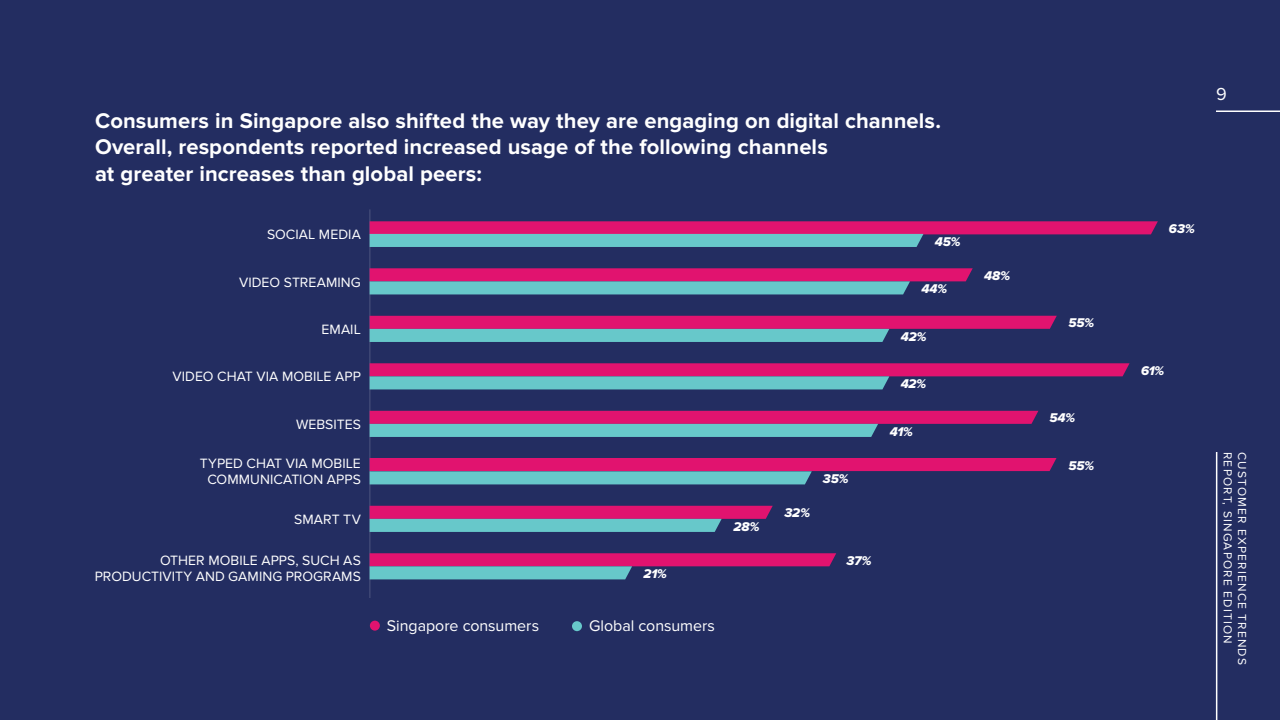
<style>
.page{position:relative;width:1280px;height:720px;background:#232d61}
.page>*{position:absolute;margin:0;border:0;box-sizing:border-box;transform-origin:0 0}
.t1{font:700 22px/26.4px "Proxima Nova";letter-spacing:.005em;color:#fff}
.t2{font:18px "Proxima Nova";color:#fff}
.t3{font:16px "Proxima Nova";color:#fff}
.t4{font:14px/16px "Proxima Nova";letter-spacing:.005em;color:#fff;text-align:center}
.t5{font:13.1px "Proxima Nova Extrabld It";letter-spacing:-.005em;color:#fff}
.t6{font:12px "Proxima Nova";letter-spacing:.1em;color:#fff}
</style>
<div class="page">
<div style="left:572px;top:621px;width:10px;height:10px;background:#67c8ca;border-radius:50%"></div>
<div style="left:370px;top:621px;width:10px;height:10px;background:#e1136f;border-radius:50%"></div>
<hr style="left:370px;top:209px;width:1px;height:389px;background:#fff">
<svg style="left:370px;top:221px;width:788px;height:26px;background:#97568c"></svg>
<svg style="left:370px;top:268px;width:603px;height:26px;background:#9d6395"></svg>
<svg style="left:370px;top:363px;width:760px;height:26px;background:#97538a"></svg>
<svg style="left:370px;top:458px;width:687px;height:26px"></svg>
<svg style="left:370px;top:506px;width:403px;height:26px;background:#9c6395"></svg>
<svg style="left:370px;top:553px;width:466px;height:26px"></svg>
<svg style="left:370px;top:316px;width:687px;height:26px;background:#995a8f"></svg>
<svg style="left:370px;top:411px;width:668px;height:26px;background:#9a5b8f"></svg>
<hr style="left:1216px;top:110px;width:64px;height:2px;background:#fff">
<hr style="left:1216px;top:452px;width:1px;height:268px;background:#fff">
<p class="t1" style="left:95px;top:108px;width:847px">Consumers in Singapore also shifted the way they are engaging on digital channels.<br>Overall, respondents reported increased usage of the following channels<br>at greater increases than global peers:</p>
<p class="t4" style="left:267px;top:226px;width:95px">SOCIAL MEDIA</p>
<p class="t4" style="left:239px;top:274px;width:123px">VIDEO STREAMING</p>
<p class="t4" style="left:322px;top:321px;width:41px">EMAIL</p>
<p class="t4" style="left:172px;top:368px;width:190px">VIDEO CHAT VIA MOBILE APP</p>
<p class="t4" style="left:296px;top:416px;width:66px">WEBSITES</p>
<p class="t4" style="left:200px;top:455px;width:163px">TYPED CHAT VIA MOBILE<br>COMMUNICATION APPS</p>
<p class="t4" style="left:294px;top:511px;width:68px">SMART TV</p>
<p class="t4" style="left:95px;top:552px;width:268px;text-align:right">OTHER MOBILE APPS, SUCH AS<br>PRODUCTIVITY AND GAMING PROGRAMS</p>
<p class="t5" style="left:643px;top:566px;width:25px">21%</p>
<p class="t3" style="left:387px;top:617px;width:154px">Singapore consumers</p>
<p class="t3" style="left:589px;top:616px;width:127px">Global consumers</p>
<p class="t5" style="left:733px;top:519px;width:28px">28%</p>
<p class="t5" style="left:785px;top:505px;width:27px">32%</p>
<p class="t5" style="left:823px;top:471px;width:27px">35%</p>
<p class="t5" style="left:847px;top:553px;width:27px">37%</p>
<p class="t5" style="left:935px;top:234px;width:27px">45%</p>
<p class="t5" style="left:921px;top:281px;width:27px">44%</p>
<p class="t5" style="left:901px;top:329px;width:27px">42%</p>
<p class="t5" style="left:901px;top:376px;width:27px">42%</p>
<p class="t5" style="left:890px;top:424px;width:25px">41%</p>
<p class="t5" style="left:984px;top:268px;width:28px">48%</p>
<p class="t5" style="left:1068px;top:315px;width:27px">55%</p>
<p class="t5" style="left:1050px;top:410px;width:27px">54%</p>
<p class="t5" style="left:1068px;top:458px;width:27px">55%</p>
<p class="t2" style="left:1216px;top:84px;width:12px">9</p>
<p class="t5" style="left:1169px;top:221px;width:27px">63%</p>
<p class="t5" style="left:1141px;top:363px;width:25px">61%</p>
<p class="t6" style="left:1235px;top:452px;width:193px;rotate:90deg">REPORT, SINGAPORE EDITION</p>
<p class="t6" style="left:1249px;top:452px;width:215px;rotate:90deg">CUSTOMER EXPERIENCE TRENDS</p>
</div>
